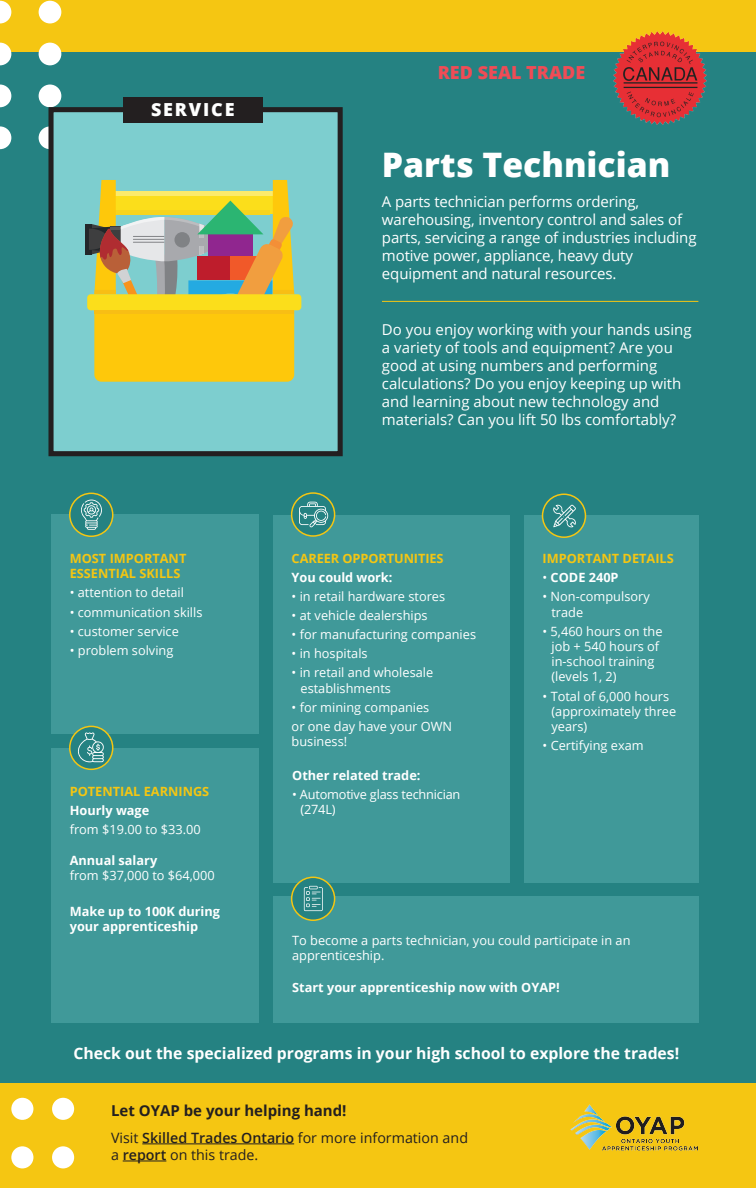
<style>
.page{position:relative;width:756px;height:1188px;background:#258282}
.page>*{position:absolute;margin:0;border:0;box-sizing:border-box;transform-origin:0 0}
.t1{font:800 33.75px "Open Sans";color:#fff}
.t2{font:800 18px "Open Sans";color:#ef4c56}
.t3{font:800 18px "Open Sans";letter-spacing:.1em;color:#fff}
.t4{font:700 15.75px "Open Sans";color:#fff}
.t5{font:15px/18px "Open Sans";color:#fff}
.t6{font:700 15px "Open Sans";color:#231f20}
.t7{font:14.25px/17.1px "Open Sans";color:#231f20}
.t8{font:12.75px/15.3px "Open Sans";color:#fff}
.t9{font:700 12.75px/15.3px "Open Sans";color:#fff}
.t10{font:700 12.75px/15.3px "Open Sans";color:#f5c612}
.s1{font-weight:400}
.s2{font-weight:600}
</style>
<div class="page">
<div style="left:0;top:0;width:756px;height:52px;background:#f5c612"></div>
<div style="left:0;top:1083px;width:756px;height:105px;background:#f5c612"></div>
<div style="left:11px;top:1146px;width:22px;height:22px;background:#fff;border-radius:50%"></div>
<div style="left:11px;top:1098px;width:22px;height:22px;background:#fff;border-radius:50%"></div>
<div style="left:52px;top:1146px;width:22px;height:22px;background:#fff;border-radius:50%"></div>
<div style="left:52px;top:1098px;width:22px;height:22px;background:#fff;border-radius:50%"></div>
<hr style="left:382px;top:301px;width:316px;height:1px;background:#f5c612">
<div style="left:51px;top:515px;width:207px;height:219px;background:#409999"></div>
<div style="left:51px;top:748px;width:207px;height:275px;background:#409999"></div>
<div style="left:273px;top:896px;width:426px;height:127px;background:#409999"></div>
<div style="left:273px;top:515px;width:236px;height:368px;background:#409999"></div>
<div style="left:524px;top:515px;width:175px;height:368px;background:#409999"></div>
<img style="left:613px;top:32px;width:93px;height:93px">
<img style="left:570px;top:1104px;width:127px;height:46px">
<hr style="left:142px;top:1144px;width:152px;height:1px;background:#231f20">
<hr style="left:123px;top:1161px;width:43px;height:1px;background:#231f20">
<svg style="left:70px;top:726px;width:43px;height:43px"></svg>
<div style="left:69px;top:726px;width:44px;height:44px;border:2px solid #f5c612;border-radius:50%"></div>
<svg style="left:78px;top:733px;width:26px;height:29px"></svg>
<svg style="left:292px;top:493px;width:43px;height:43px"></svg>
<div style="left:291px;top:492px;width:44px;height:45px;border:2px solid #f5c612;border-radius:50%"></div>
<svg style="left:299px;top:502px;width:29px;height:26px"></svg>
<div style="left:70px;top:493px;width:43px;height:43px;background:#258282;border-radius:50%"></div>
<div style="left:69px;top:493px;width:44px;height:44px;border:2px solid #f5c612;border-radius:50%"></div>
<svg style="left:81px;top:500px;width:21px;height:30px"></svg>
<div style="left:543px;top:494px;width:42px;height:43px;background:#258282;border-radius:50%"></div>
<div style="left:542px;top:494px;width:44px;height:44px;border:2px solid #f5c612;border-radius:50%"></div>
<svg style="left:553px;top:505px;width:23px;height:22px"></svg>
<div style="left:292px;top:877px;width:43px;height:43px;background:#258282;border-radius:50%"></div>
<div style="left:291px;top:877px;width:44px;height:44px;border:2px solid #f5c612;border-radius:50%"></div>
<svg style="left:304px;top:886px;width:19px;height:25px"></svg>
<svg style="left:0;top:1px;width:11px;height:22px"></svg>
<div style="left:39px;top:1px;width:22px;height:22px;background:#fff;border-radius:50%"></div>
<svg style="left:0;top:43px;width:11px;height:22px"></svg>
<div style="left:39px;top:43px;width:22px;height:22px;background:#fff;border-radius:50%"></div>
<svg style="left:0;top:85px;width:11px;height:22px"></svg>
<div style="left:39px;top:85px;width:22px;height:22px;background:#fff;border-radius:50%"></div>
<svg style="left:0;top:126px;width:11px;height:23px"></svg>
<div style="left:39px;top:126px;width:22px;height:23px;background:#fff;border-radius:50%"></div>
<div style="left:48px;top:107px;width:295px;height:349px;background:#7dcecf;border:5px solid #231f20"></div>
<div style="left:123px;top:97px;width:140px;height:25px;background:#231f20"></div>
<div style="left:86px;top:224px;width:6px;height:30px;background:#23272a"></div>
<div style="left:87px;top:294px;width:214px;height:16px;background:#fbde1b;border-radius:4px"></div>
<svg style="left:89px;top:180px;width:205px;height:202px"></svg>
<hr style="left:94px;top:310px;width:200px;height:4px;background:#f8be14">
<div style="left:168px;top:319px;width:52px;height:52px;background:#fec80b;border-radius:50%"></div>
<h2 class="t3" style="left:151px;top:96px;width:85px">SERVICE</h2>
<p class="t10" style="left:70px;top:551px;width:118px">MOST IMPORTANT<br>ESSENTIAL SKILLS</p>
<p class="t8" style="left:70px;top:585px;width:116px">• attention to detail</p>
<p class="t8" style="left:70px;top:604px;width:134px">• communication skills</p>
<p class="t8" style="left:70px;top:623px;width:111px">• customer service</p>
<p class="t8" style="left:70px;top:642px;width:105px">• problem solving</p>
<p class="t10" style="left:70px;top:784px;width:141px">POTENTIAL EARNINGS</p>
<p class="t9" style="left:70px;top:803px;width:81px">Hourly wage</p>
<p class="t8" style="left:70px;top:822px;width:132px">from $19.00 to $33.00</p>
<p class="t9" style="left:70px;top:852px;width:89px">Annual salary</p>
<p class="t8" style="left:70px;top:868px;width:146px">from $37,000 to $64,000</p>
<p class="t9" style="left:70px;top:903px;width:152px">Make up to 100K during your apprenticeship</p>
<h2 class="t2" style="left:438px;top:58px;width:149px">RED SEAL TRADE</h2>
<h1 class="t1" style="left:382px;top:139px;width:290px">Parts Technician</h1>
<p class="t5" style="left:382px;top:192px;width:316px">A parts technician performs ordering, warehousing, inventory control and sales of parts, servicing a range of industries including motive power, appliance, heavy duty equipment and natural resources.</p>
<p class="t5" style="left:382px;top:320px;width:311px">Do you enjoy working with your hands using a variety of tools and equipment? Are you good at using numbers and performing calculations? Do you enjoy keeping up with and learning about new technology and materials? Can you lift 50 lbs comfortably?</p>
<p class="t10" style="left:292px;top:551px;width:153px">CAREER OPPORTUNITIES</p>
<p class="t9" style="left:292px;top:570px;width:102px">You could work:</p>
<p class="t8" style="left:292px;top:589px;width:155px">• in retail hardware stores</p>
<p class="t8" style="left:292px;top:608px;width:138px">• at vehicle dealerships</p>
<p class="t8" style="left:292px;top:627px;width:186px">• for manufacturing companies</p>
<p class="t8" style="left:292px;top:646px;width:78px">• in hospitals</p>
<p class="t8" style="left:301px;top:665px;width:134px;text-indent:-9px">• in retail and wholesale establishments</p>
<p class="t8" style="left:292px;top:697px;width:162px;line-height:19px">• for mining companies<br>or one day have your OWN</p>
<p class="t8" style="left:292px;top:734px;width:57px">business!</p>
<p class="t9" style="left:292px;top:767px;width:130px">Other related trade:</p>
<p class="t8" style="left:300px;top:786px;width:161px;text-indent:-8px">• Automotive glass technician (274L)</p>
<p class="t10" style="left:543px;top:551px;width:133px">IMPORTANT DETAILS</p>
<p class="t9" style="left:543px;top:570px;width:78px"><span class="s1">•</span> CODE 240P</p>
<p class="t8" style="left:551px;top:589px;width:100px;text-indent:-9px">• Non-compulsory trade</p>
<p class="t8" style="left:551px;top:623px;width:113px;text-indent:-9px">• 5,460 hours on the job + 540 hours of in-school training (levels 1, 2)</p>
<p class="t8" style="left:552px;top:688px;width:126px;text-indent:-9px">• Total of 6,000 hours (approximately three years)</p>
<p class="t8" style="left:543px;top:738px;width:103px">• Certifying exam</p>
<p class="t8" style="left:292px;top:932px;width:340px">To become a parts technician, you could participate in an apprenticeship.</p>
<p class="t9" style="left:292px;top:980px;width:269px">Start your apprenticeship now with OYAP!</p>
<p class="t4" style="left:73px;top:1042px;width:607px">Check out the specialized programs in your high school to explore the trades!</p>
<p class="t6" style="left:111px;top:1100px;width:237px">Let OYAP be your helping hand!</p>
<p class="t7" style="left:111px;top:1129px;width:358px">Visit <span class="s2">Skilled Trades Ontario</span> for more information and a <span class="s2">report</span> on this trade.</p>
</div>
